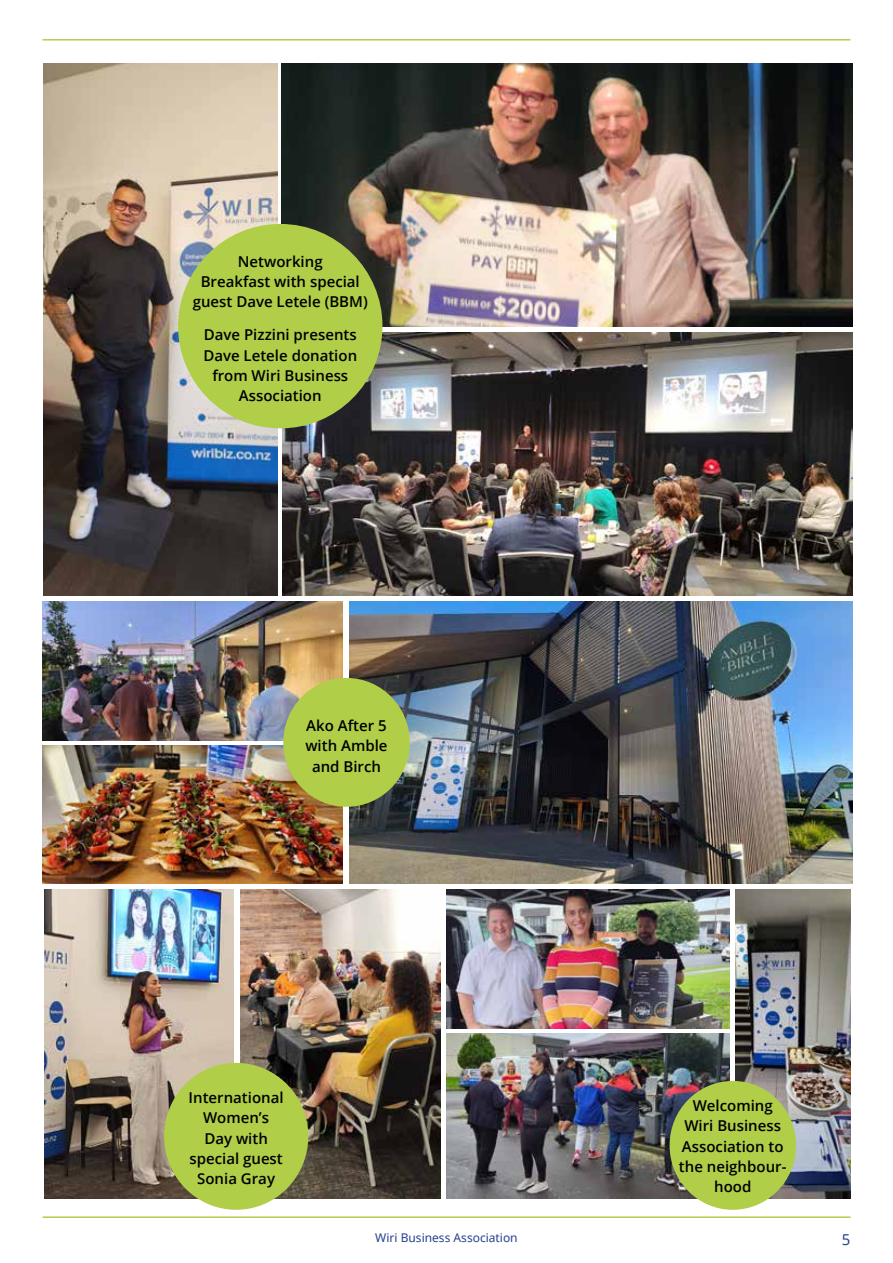
<style>
.page{position:relative;width:893px;height:1263px;background:#fff}
.page>*{position:absolute;margin:0;border:0;box-sizing:border-box;transform-origin:0 0}
.t1{font:600 15px/20.2px "Open Sans";color:#000;text-align:center}
.t2{font:15px "Noto Sans";color:#25408e}
.t3{font:12px "Noto Sans";color:#25408e}
</style>
<div class="page">
<img style="left:44px;top:890px;width:190px;height:308px">
<img style="left:43px;top:64px;width:234px;height:532px">
<img style="left:283px;top:332px;width:570px;height:264px">
<img style="left:282px;top:64px;width:571px;height:262px">
<img style="left:350px;top:602px;width:503px;height:281px">
<img style="left:43px;top:745px;width:300px;height:138px">
<img style="left:43px;top:602px;width:300px;height:138px">
<img style="left:240px;top:890px;width:200px;height:308px">
<div style="left:178px;top:224px;width:204px;height:204px;background:#b1ce49;border-radius:50%"></div>
<div style="left:283px;top:678px;width:127px;height:129px;background:#b1ce49;border-radius:50%"></div>
<div style="left:164px;top:1063px;width:144px;height:147px;background:#b1ce49;border-radius:50%"></div>
<img style="left:446px;top:890px;width:284px;height:138px">
<img style="left:446px;top:1033px;width:284px;height:165px">
<img style="left:736px;top:890px;width:114px;height:308px">
<div style="left:669px;top:1081px;width:127px;height:129px;background:#b1ce49;border-radius:50%"></div>
<hr style="left:43px;top:39px;width:807px;height:2px;background:#b1ce49">
<hr style="left:43px;top:1216px;width:807px;height:2px;background:#b1ce49">
<p class="t1" style="left:193px;top:253px;width:177px">Networking<br>Breakfast with special guest Dave Letele (BBM)</p>
<p class="t1" style="left:203px;top:326px;width:155px">Dave Pizzini presents<br>Dave Letele donation from Wiri Business<br>Association</p>
<p class="t1" style="left:305px;top:717px;width:84px">Ako After 5 with Amble and Birch</p>
<p class="t1" style="left:189px;top:1089px;width:96px">International<br>Women’s<br>Day with special guest<br>Sonia Gray</p>
<p class="t1" style="left:679px;top:1097px;width:109px">Welcoming<br>Wiri Business<br>Association to the neighbour&shy;hood</p>
<p class="t3" style="left:375px;top:1231px;width:144px">Wiri Business Association</p>
<p class="t2" style="left:842px;top:1231px;width:10px">5</p>
</div>
